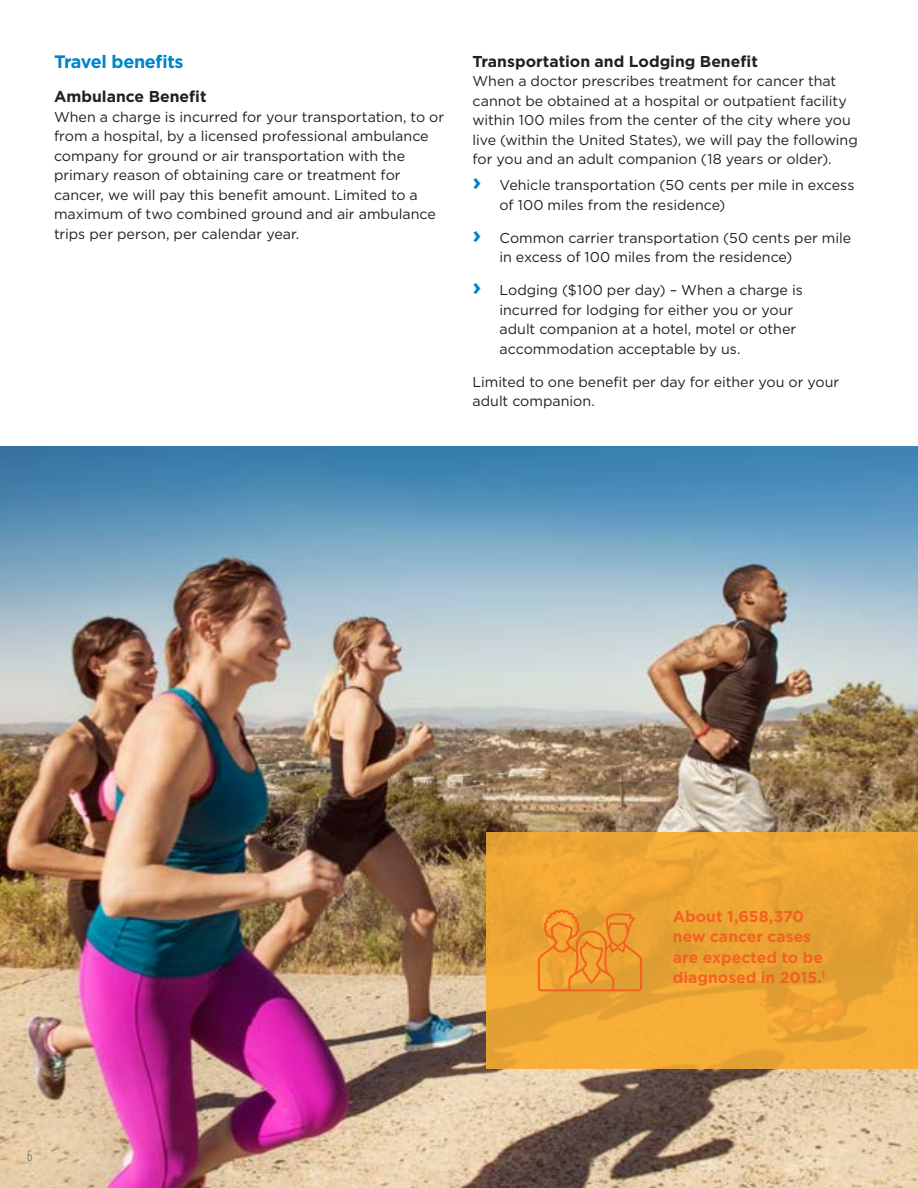
<style>
.page{position:relative;width:918px;height:1188px;background:#fff}
.page>*{position:absolute;margin:0;border:0;box-sizing:border-box;transform-origin:0 0}
.t1{font:700 18px "Gotham";letter-spacing:-.02em;color:#0083ca}
.t2{font:700 15.75px/20.2px "Gotham";color:#f26322}
.t3{font:700 15.75px "Gotham";color:#231f20}
.t4{font:300 15px "Gotham Condensed";color:#58595b}
.t5{font:14.25px/19.5px "Gotham";color:#231f20}
.s1{font-weight:700;font-size:24px;color:#0083ca}
</style>
<div class="page">
<img style="left:0;top:446px;width:918px;height:742px">
<svg style="left:486px;top:832px;width:432px;height:236px;background:#eda634"></svg>
<svg style="left:538px;top:909px;width:104px;height:82px;background:#ec9730"></svg>
<p class="t1" style="left:54px;top:50px;width:131px">Travel benefits</p>
<p class="t3" style="left:54px;top:86px;width:154px">Ambulance Benefit</p>
<p class="t5" style="left:54px;top:107px;width:392px">When a charge is incurred for your transportation, to or from a hospital, by a licensed professional ambulance company for ground or air transportation with the primary reason of obtaining care or treatment for cancer, we will pay this benefit amount. Limited to a maximum of two combined ground and air ambulance trips per person, per calendar year.</p>
<p class="t3" style="left:472px;top:51px;width:287px">Transportation and Lodging Benefit</p>
<p class="t5" style="left:472px;top:71px;width:387px">When a doctor prescribes treatment for cancer that cannot be obtained at a hospital or outpatient facility within 100 miles from the center of the city where you live (within the United States), we will pay the following for you and an adult companion (18 years or older).</p>
<p class="t5" style="left:500px;top:175px;width:356px;text-indent:-27px"><span class="s1">›</span> Vehicle transportation (50 cents per mile in excess of 100 miles from the residence)</p>
<p class="t5" style="left:500px;top:228px;width:353px;text-indent:-27px"><span class="s1">›</span> Common carrier transportation (50 cents per mile in excess of 100 miles from the residence)</p>
<p class="t5" style="left:500px;top:280px;width:305px;text-indent:-27px"><span class="s1">›</span> Lodging ($100 per day) – When a charge is incurred for lodging for either you or your adult companion at a hotel, motel or other accommodation acceptable by us.</p>
<p class="t5" style="left:472px;top:372px;width:368px">Limited to one benefit per day for either you or your adult companion.</p>
<p class="t4" style="left:27px;top:1147px;width:7px">6</p>
<p class="t2" style="left:673px;top:906px;width:154px">About 1,658,370 new cancer cases are expected to be diagnosed in 2015.<sup>1</sup></p>
</div>
